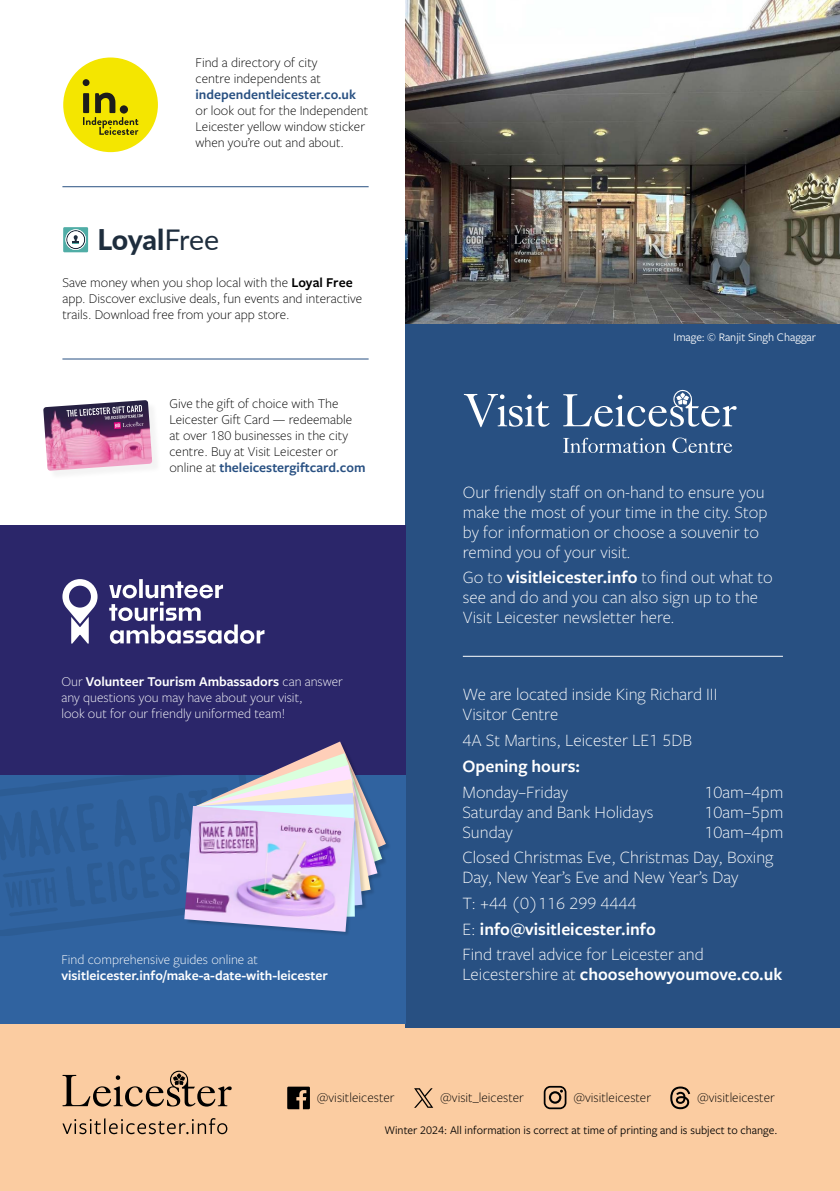
<style>
.page{position:relative;width:840px;height:1191px;background:#fff}
.page>*{position:absolute;margin:0;border:0;box-sizing:border-box;transform-origin:0 0}
.t1{font:800 28.4px "Lato";letter-spacing:-.015em;color:#1e2d3d}
.P_-_VL_info{font:300 18px/20px "Freight Sans Pro";color:#fff}
.P_-_VL_info-2{font:600 18px "Freight Sans Pro";color:#fff}
.P_-_Listing_Description{font:300 14px/16px "Freight Sans Pro";color:#000}
.P_-_Listing_Description__WHITE{font:300 14px/16px "Freight Sans Pro";color:#fff}
.P_-_Listing_Description__WHITE-2{font:600 14px/16px "Freight Sans Pro";color:#fff}
.P_-_Small_print{font:12px "Freight Sans Pro";color:#000}
.Artefact_-_Small_print{font:12px "Freight Sans Pro";color:#fff}
.s1{font-weight:600;color:#285082}
.s2{font-weight:400}
.s3{font-weight:600}
.s4{font-weight:300}
</style>
<div class="page">
<div style="left:0;top:1024px;width:839px;height:167px;background:#fbcca1"></div>
<div style="left:405px;top:0;width:434px;height:1028px;background:#285082"></div>
<img style="left:405px;top:0;width:434px;height:323px">
<div style="left:0;top:774px;width:405px;height:250px;background:#3063a0"></div>
<svg style="left:0;top:774px;width:186px;height:162px"></svg>
<div style="left:0;top:525px;width:405px;height:249px;background:#2b266a"></div>
<hr style="left:62px;top:186px;width:306px;height:1px;background:#285082">
<hr style="left:62px;top:359px;width:306px;height:1px;background:#285082">
<svg style="left:63px;top:227px;width:25px;height:25px"></svg>
<svg style="left:43px;top:400px;width:110px;height:72px;background:#b580a2"></svg>
<div style="left:63px;top:57px;width:95px;height:95px;background:#f4e600;border-radius:50%"></div>
<svg style="left:83px;top:79px;width:55px;height:56px"></svg>
<svg style="left:563px;top:438px;width:102px;height:14px"></svg>
<svg style="left:672px;top:437px;width:59px;height:15px"></svg>
<svg style="left:563px;top:389px;width:173px;height:38px"></svg>
<svg style="left:463px;top:394px;width:86px;height:33px"></svg>
<div style="left:195px;top:742px;width:196px;height:172px;background:#000;opacity:.15"></div>
<div style="left:186px;top:807px;width:172px;height:128px;background:#000;opacity:.15"></div>
<svg style="left:186px;top:741px;width:200px;height:189px"></svg>
<img style="left:184px;top:806px;width:170px;height:126px">
<hr style="left:462px;top:656px;width:320px;height:1px;background:#fff">
<svg style="left:62px;top:1070px;width:169px;height:64px"></svg>
<svg style="left:62px;top:579px;width:202px;height:65px"></svg>
<svg style="left:287px;top:1086px;width:23px;height:23px"></svg>
<svg style="left:414px;top:1088px;width:19px;height:19px"></svg>
<svg style="left:543px;top:1086px;width:23px;height:23px"></svg>
<svg style="left:670px;top:1086px;width:19px;height:23px"></svg>
<p class="P_-_Listing_Description" style="left:195px;top:54px;width:174px">Find a directory of city<br>centre independents at <span class="s1">independentleicester.co.uk </span>or look out for the Independent<br>Leicester yellow window sticker when you’re out and about.</p>
<p class="t1" style="left:97px;top:218px;width:123px">Loyal<span class="s2">Free</span></p>
<p class="P_-_Listing_Description" style="left:62px;top:274px;width:301px">Save money when you shop local with the <span class="s3">Loyal Free </span>app. Discover exclusive deals, fun events and interactive trails. Download free from your app store.</p>
<p class="P_-_Listing_Description" style="left:169px;top:394px;width:197px">Give the gift of choice with The Leicester Gift Card — redeemable at over 180 businesses in the city centre. Buy at Visit Leicester or online at <span class="s1">theleicestergiftcard.com</span></p>
<p class="P_-_Listing_Description__WHITE" style="left:61px;top:673px;width:283px">Our <span class="s3">Volunteer Tourism Ambassadors</span> can answer any questions you may have about your visit,<br>look out for our friendly uniformed team!</p>
<p class="P_-_Listing_Description__WHITE-2" style="left:61px;top:951px;width:268px"><span class="s4">Find comprehensive guides online at </span>visitleicester.info/make-a-date-with-leicester</p>
<p class="Artefact_-_Small_print" style="left:673px;top:329px;width:144px">Image: © Ranjit Singh Chaggar</p>
<p class="P_-_VL_info" style="left:462px;top:481px;width:306px">Our friendly staff on on-hand to ensure you make the most of your time in the city. Stop by for information or choose a souvenir to remind you of your visit.</p>
<p class="P_-_VL_info" style="left:462px;top:567px;width:311px">Go to <span class="s3">visitleicester.info</span> to find out what to see and do and you can also sign up to the<br>Visit Leicester newsletter here.</p>
<p class="P_-_VL_info" style="left:462px;top:684px;width:256px">We are located inside King Richard III<br>Visitor Centre</p>
<p class="P_-_VL_info" style="left:462px;top:729px;width:231px">4A St Martins, Leicester LE1 5DB</p>
<p class="P_-_VL_info-2" style="left:462px;top:753px;width:119px">Opening hours:</p>
<p class="P_-_VL_info" style="left:462px;top:781px;width:107px">Monday–Friday</p>
<p class="P_-_VL_info" style="left:704px;top:781px;width:80px">10am–4pm</p>
<p class="P_-_VL_info" style="left:462px;top:801px;width:192px">Saturday and Bank Holidays</p>
<p class="P_-_VL_info" style="left:704px;top:801px;width:80px">10am–5pm</p>
<p class="P_-_VL_info" style="left:462px;top:821px;width:52px">Sunday</p>
<p class="P_-_VL_info" style="left:704px;top:821px;width:80px">10am–4pm</p>
<p class="P_-_VL_info" style="left:462px;top:846px;width:312px">Closed Christmas Eve, Christmas Day, Boxing<br>Day, New Year’s Eve and New Year’s Day</p>
<p class="P_-_VL_info" style="left:462px;top:892px;width:175px">T: +44 (0)116 299 4444</p>
<p class="P_-_VL_info-2" style="left:462px;top:916px;width:195px"><span class="s4">E:</span> info@visitleicester.info</p>
<p class="P_-_VL_info" style="left:462px;top:943px;width:321px">Find travel advice for Leicester and<br>Leicestershire at <span class="s3">choosehowyoumove.co.uk</span></p>
<p class="P_-_Listing_Description" style="left:317px;top:1089px;width:79px">@visitleicester</p>
<p class="P_-_Listing_Description" style="left:440px;top:1089px;width:85px">@visit_leicester</p>
<p class="P_-_Listing_Description" style="left:573px;top:1089px;width:79px">@visitleicester</p>
<p class="P_-_Listing_Description" style="left:696px;top:1089px;width:79px">@visitleicester</p>
<p class="P_-_Small_print" style="left:384px;top:1122px;width:394px">Winter 2024: All information is correct at time of printing and is subject to change.</p>
</div>
